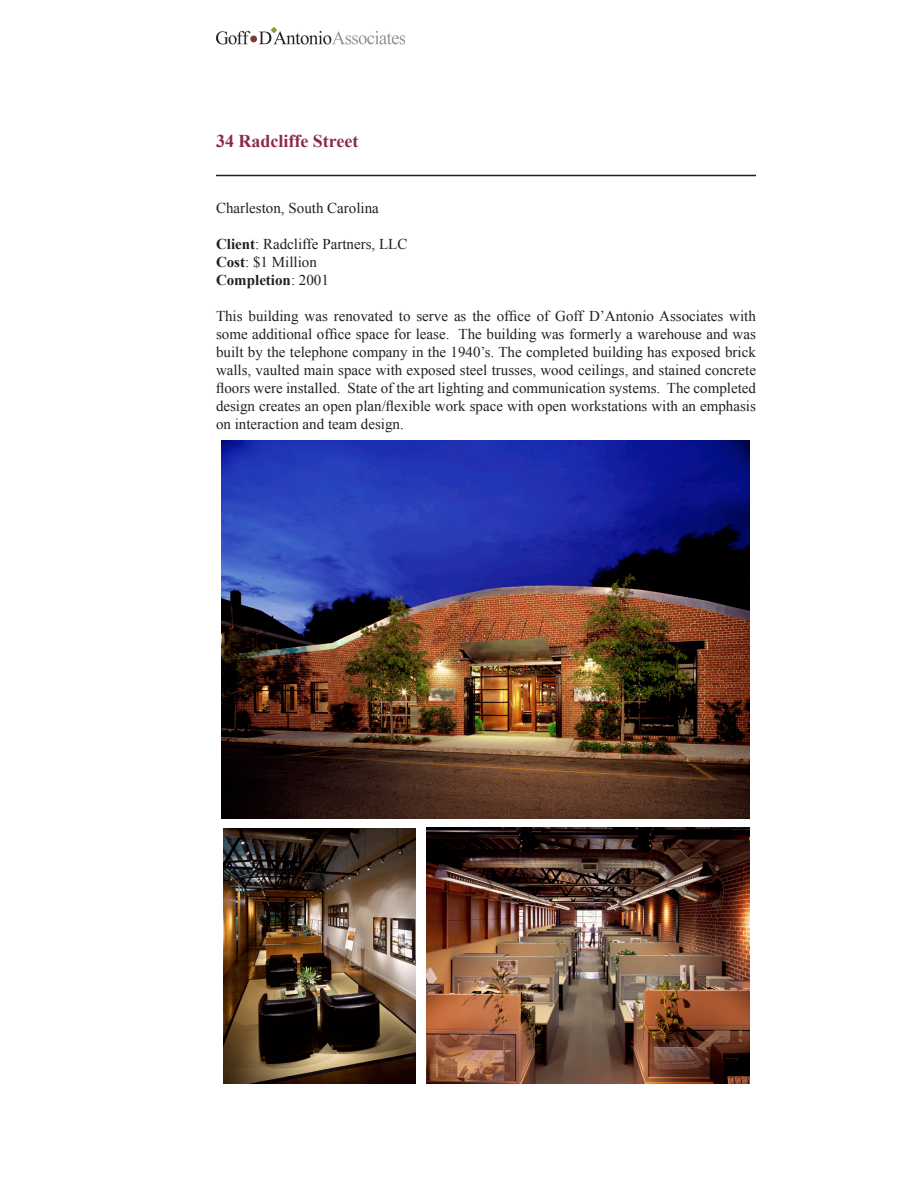
<style>
.page{position:relative;width:918px;height:1188px;background:#fff}
.page>*{position:absolute;margin:0;border:0;box-sizing:border-box;transform-origin:0 0}
.t1{font:700 18px "Times New Roman";color:#8c2944}
.t2{font:15px/18px "Times New Roman";color:#231f20;text-align:justify}
.t3{font:700 15px "Times New Roman";color:#231f20}
.s1{font-weight:700}
.s2{font-weight:400}
</style>
<div class="page">
<img style="left:216px;top:27px;width:189px;height:18px">
<hr style="left:216px;top:175px;width:540px;height:1px;background:#231f20">
<img style="left:222px;top:441px;width:528px;height:378px">
<img style="left:224px;top:828px;width:192px;height:256px">
<img style="left:426px;top:828px;width:323px;height:256px">
<p class="t1" style="left:216px;top:128px;width:144px">34 Radcliffe Street</p>
<p class="t2" style="left:216px;top:198px;width:164px">Charleston, South Carolina</p>
<p class="t2" style="left:216px;top:234px;width:193px"><span class="s1">Client</span>: Radcliffe Partners, LLC</p>
<p class="t2" style="left:216px;top:252px;width:102px"><span class="s1">Cost</span>: $1 Million</p>
<p class="t3" style="left:216px;top:269px;width:114px">Completion<span class="s2">: 2001</span></p>
<p class="t2" style="left:216px;top:306px;width:542px">This building was renovated to serve as the office of Goff D’Antonio Associates with some additional office space for lease. The building was formerly a warehouse and was built by the telephone company in the 1940’s. The completed building has exposed brick walls, vaulted main space with exposed steel trusses, wood ceilings, and stained concrete floors were installed. State of the art lighting and communication systems. The completed design creates an open plan/flexible work space with open workstations with an emphasis on interaction and team design.</p>
</div>
